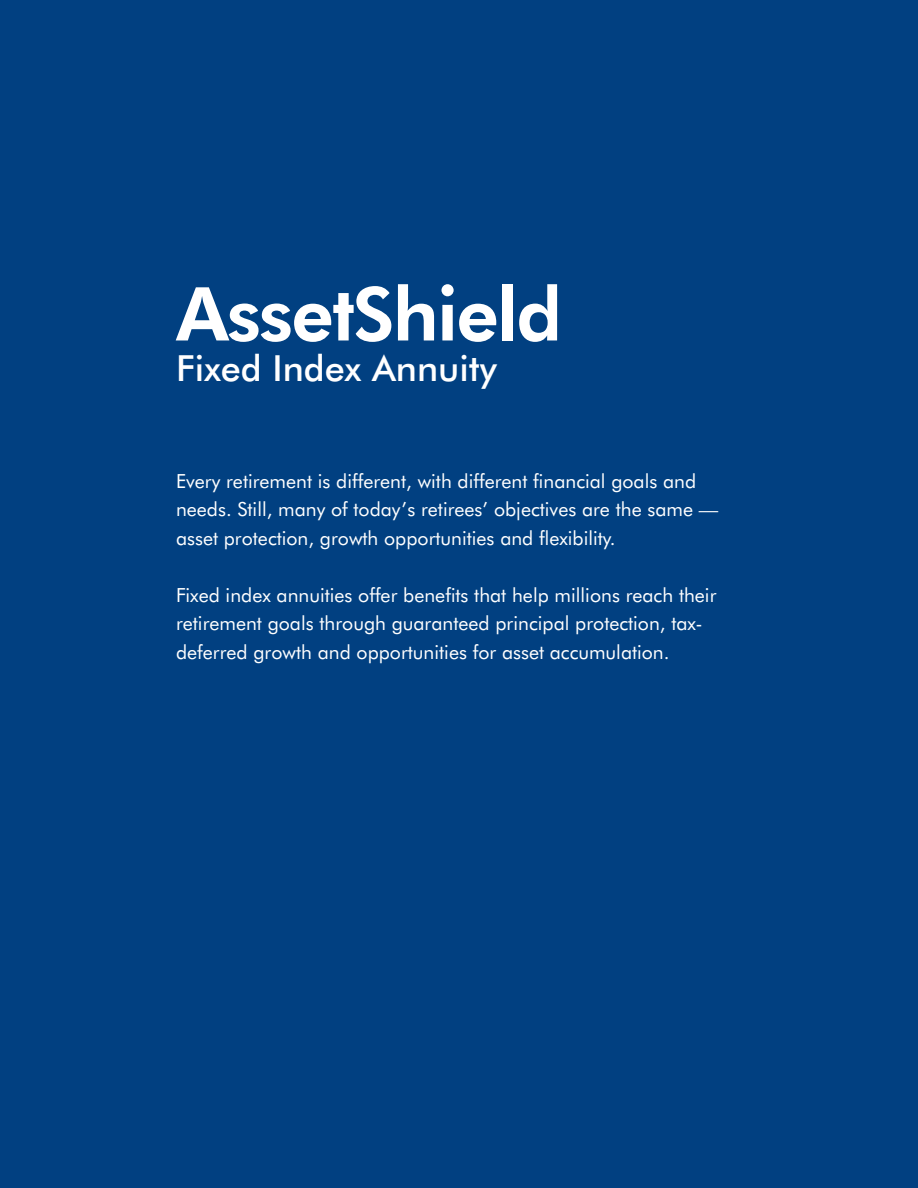
<style>
.page{position:relative;width:918px;height:1188px;background:#014081}
.page>*{position:absolute;margin:0;border:0;box-sizing:border-box;transform-origin:0 0}
.t1{font:800 74.4px "Futura BT";letter-spacing:-.025em;color:#fff}
.t2{font:500 36px "Futura BT";color:#fff}
.t3{font:19.5px/28.5px "Futura BT";color:#fff}
</style>
<div class="page">
<p class="t1" style="left:176px;top:269px;width:388px">AssetShield</p>
<p class="t2" style="left:176px;top:347px;width:322px">Fixed Index Annuity</p>
<p class="t3" style="left:176px;top:467px;width:544px">Every retirement is different, with different financial goals and needs. Still, many of today’s retirees’ objectives are the same — asset protection, growth opportunities and flexibility.</p>
<p class="t3" style="left:176px;top:581px;width:542px">Fixed index annuities offer benefits that help millions reach their retirement goals through guaranteed principal protection, tax&shy;deferred growth and opportunities for asset accumulation.</p>
</div>
